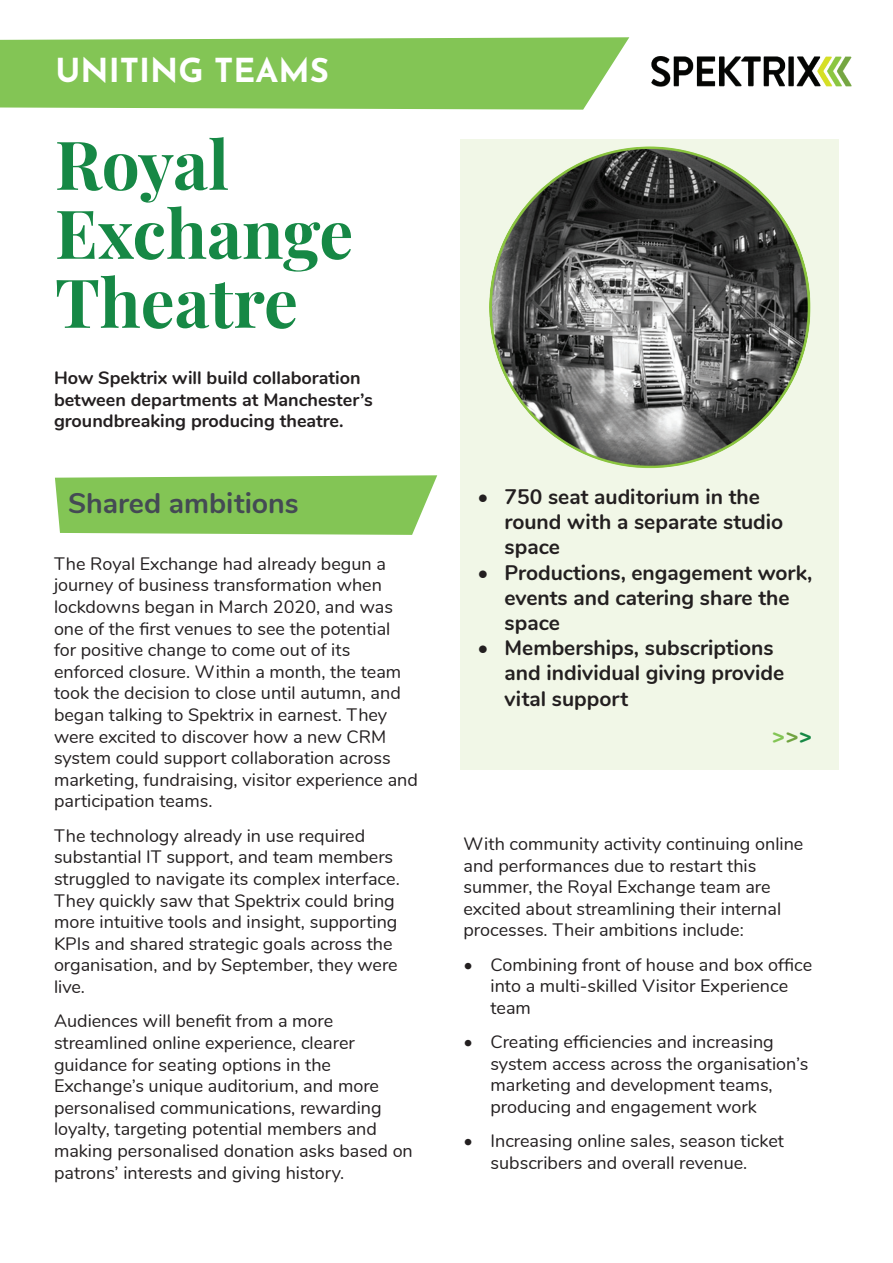
<style>
.page{position:relative;width:893px;height:1263px;background:#fff}
.page>*{position:absolute;margin:0;border:0;box-sizing:border-box;transform-origin:0 0}
.t1{font:700 67.5px/69px "Playfair Display";color:#168845}
.t2{font:700 33px "Josefin Sans";color:#fff}
.t3{font:700 28.5px "Nunito";color:#444a54}
.t4{font:800 22.5px "Nunito";color:#83c555}
.t5{font:700 21px/25.2px "Nunito";color:#231f20}
.t6{font:18px/21.6px "Nunito";color:#231f20}
.t7{font:700 18px/21.6px "Nunito";color:#231f20}
.s1{color:#71a341}
.s2{color:#168845}
</style>
<div class="page">
<svg style="left:0;top:37px;width:629px;height:73px;background:#8cc961"></svg>
<svg style="left:55px;top:475px;width:382px;height:60px;background:#8cc962"></svg>
<img style="left:651px;top:56px;width:201px;height:31px">
<div style="left:460px;top:139px;width:379px;height:631px;background:#f1f7e7"></div>
<img style="left:489px;top:147px;width:322px;height:321px;border-radius:161px">
<h2 class="t2" style="left:56px;top:41px;width:275px">UNITING TEAMS</h2>
<h1 class="t1" style="left:55px;top:124px;width:300px">Royal<br>Exchange<br>Theatre</h1>
<p class="t7" style="left:54px;top:366px;width:320px">How Spektrix will build collaboration between departments at Manchester’s groundbreaking producing theatre.</p>
<h3 class="t3" style="left:68px;top:482px;width:232px">Shared ambitions</h3>
<p class="t6" style="left:54px;top:552px;width:365px">The Royal Exchange had already begun a journey of business transformation when lockdowns began in March 2020, and was one of the first venues to see the potential<br>for positive change to come out of its enforced closure. Within a month, the team took the decision to close until autumn, and began talking to Spektrix in earnest. They were excited to discover how a new CRM system could support collaboration across marketing, fundraising, visitor experience and participation teams.</p>
<p class="t6" style="left:54px;top:824px;width:347px">The technology already in use required substantial IT support, and team members struggled to navigate its complex interface.<br>They quickly saw that Spektrix could bring more intuitive tools and insight, supporting KPIs and shared strategic goals across the organisation, and by September, they were live.</p>
<p class="t6" style="left:54px;top:1009px;width:360px">Audiences will benefit from a more streamlined online experience, clearer guidance for seating options in the Exchange’s unique auditorium, and more personalised communications, rewarding loyalty, targeting potential members and making personalised donation asks based on patrons’ interests and giving history.</p>
<p class="t5" style="left:505px;top:483px;width:280px;text-indent:-27px">• 750 seat auditorium in the round with a separate studio space</p>
<p class="t5" style="left:505px;top:558px;width:309px;text-indent:-27px">• Productions, engagement work, events and catering share the space</p>
<p class="t5" style="left:505px;top:634px;width:281px;text-indent:-27px">• Memberships, subscriptions and individual giving provide vital support</p>
<p class="t4" style="left:772px;top:719px;width:42px">&gt;<span class="s1">&gt;</span><span class="s2">&gt;</span></p>
<p class="t6" style="left:463px;top:832px;width:341px">With community activity continuing online and performances due to restart this summer, the Royal Exchange team are excited about streamlining their internal processes. Their ambitions include:</p>
<p class="t6" style="left:490px;top:953px;width:323px;text-indent:-27px">• Combining front of house and box office into a multi-skilled Visitor Experience team</p>
<p class="t6" style="left:490px;top:1030px;width:319px;text-indent:-27px">• Creating efficiencies and increasing system access across the organisation’s marketing and development teams, producing and engagement work</p>
<p class="t6" style="left:463px;top:1129px;width:322px;text-align:center">• Increasing online sales, season ticket subscribers and overall revenue.</p>
</div>
